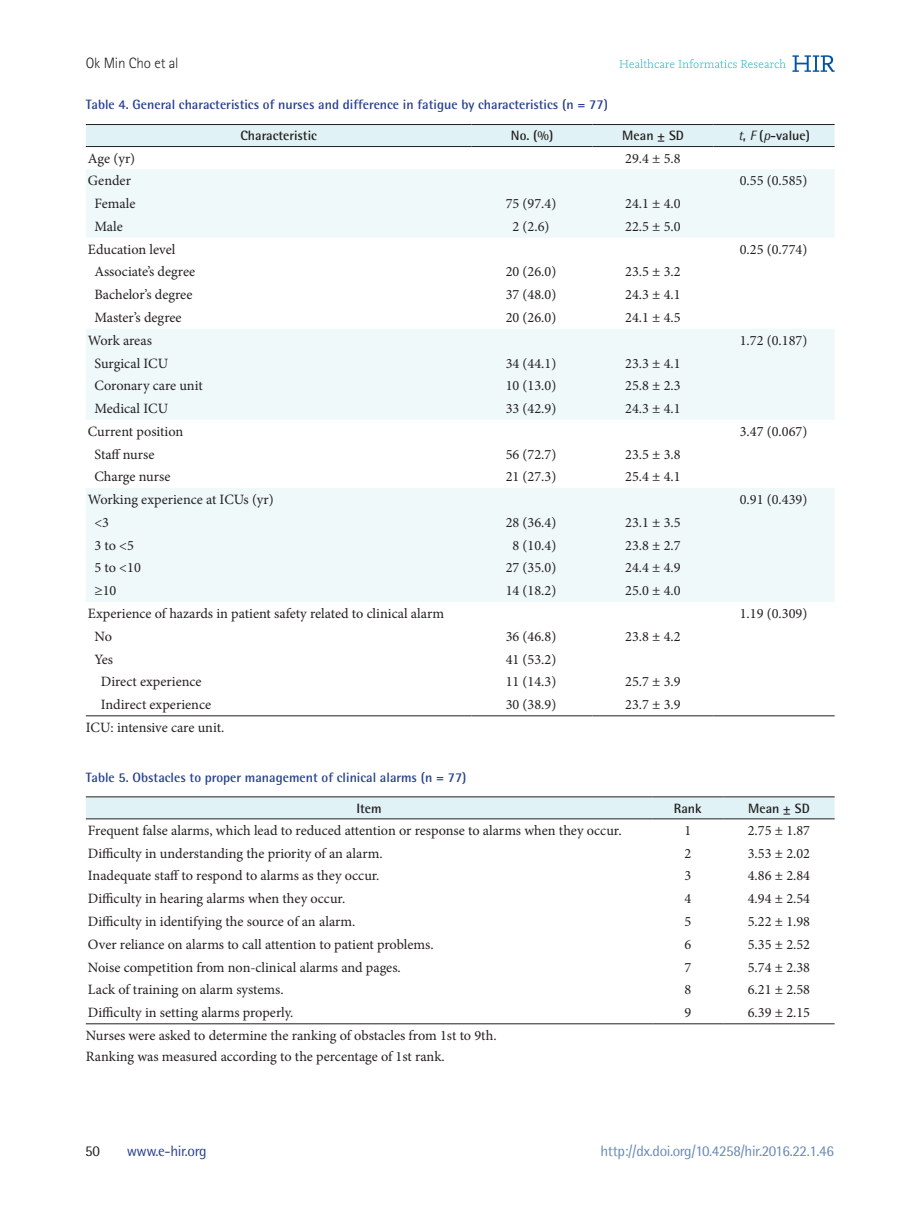
<style>
.page{position:relative;width:919px;height:1217px;background:#fff}
.page>*{position:absolute;margin:0;border:0;box-sizing:border-box;transform-origin:0 0}
.t1{font:15px "Rotis Semi Sans Std";letter-spacing:-.025em;color:#658ab5}
.t2{font:15px "Rotis Semi Sans Std";letter-spacing:-.025em;color:#253f8e}
.t3{font:300 15px "Rotis Sans Serif Std";letter-spacing:-.01em;color:#231f20}
.t4{font:15px "Rotis Semi Sans Std";color:#231f20}
.t5{font:14.25px/21px "Minion Pro";color:#231f20}
.t6{font:700 13.5px "Rotis Semi Sans Std";color:#253f8e}
.t7{font:700 13.5px "Rotis Semi Sans Std";color:#231f20}
.s1{font-weight:400;font-style:italic}
</style>
<div class="page">
<svg style="left:792px;top:55px;width:42px;height:17px"></svg>
<svg style="left:619px;top:59px;width:166px;height:9px"></svg>
<div style="left:86px;top:125px;width:748px;height:21px;background:#e0f2f5"></div>
<svg style="left:86px;top:169px;width:748px;height:433px;fill:#eff9fa"></svg>
<hr style="left:86px;top:124px;width:385px;height:1px;background:#231f20">
<hr style="left:471px;top:124px;width:121px;height:1px;background:#231f20">
<hr style="left:592px;top:124px;width:121px;height:1px;background:#231f20">
<hr style="left:713px;top:124px;width:121px;height:1px;background:#231f20">
<hr style="left:86px;top:146px;width:385px;height:1px;background:#231f20">
<hr style="left:471px;top:146px;width:121px;height:1px;background:#231f20">
<hr style="left:592px;top:146px;width:121px;height:1px;background:#231f20">
<hr style="left:713px;top:146px;width:121px;height:1px;background:#231f20">
<hr style="left:86px;top:715px;width:385px;height:1px;background:#231f20">
<hr style="left:471px;top:715px;width:121px;height:1px;background:#231f20">
<hr style="left:592px;top:715px;width:121px;height:1px;background:#231f20">
<hr style="left:713px;top:715px;width:121px;height:1px;background:#231f20">
<div style="left:86px;top:797px;width:748px;height:21px;background:#e0f2f5"></div>
<hr style="left:86px;top:796px;width:566px;height:1px;background:#231f20">
<hr style="left:652px;top:796px;width:71px;height:1px;background:#231f20">
<hr style="left:723px;top:796px;width:111px;height:1px;background:#231f20">
<hr style="left:86px;top:818px;width:566px;height:1px;background:#231f20">
<hr style="left:652px;top:818px;width:71px;height:1px;background:#231f20">
<hr style="left:723px;top:818px;width:111px;height:1px;background:#231f20">
<hr style="left:86px;top:1023px;width:566px;height:1px;background:#231f20">
<hr style="left:652px;top:1023px;width:71px;height:1px;background:#231f20">
<hr style="left:723px;top:1023px;width:111px;height:1px;background:#231f20">
<p class="t3" style="left:86px;top:54px;width:94px">Ok Min Cho et al</p>
<p class="t6" style="left:86px;top:96px;width:523px">Table 4. General characteristics of nurses and difference in fatigue by characteristics (n = 77)</p>
<p class="t7" style="left:240px;top:127px;width:78px">Characteristic</p>
<p class="t7" style="left:511px;top:127px;width:44px">No. (%)</p>
<p class="t7" style="left:622px;top:127px;width:63px">Mean ± SD</p>
<p class="t7" style="left:738px;top:127px;width:73px"><span class="s1">t</span>, <span class="s1">F</span> (<span class="s1">p</span>-value)</p>
<p class="t5" style="left:88px;top:147px;width:49px">Age (yr)</p>
<p class="t5" style="left:625px;top:147px;width:57px">29.4 ± 5.8</p>
<p class="t5" style="left:88px;top:170px;width:44px">Gender</p>
<p class="t5" style="left:739px;top:170px;width:69px">0.55 (0.585)</p>
<p class="t5" style="left:94px;top:193px;width:42px">Female</p>
<p class="t5" style="left:505px;top:193px;width:52px">75 (97.4)</p>
<p class="t5" style="left:625px;top:193px;width:57px">24.1 ± 4.0</p>
<p class="t5" style="left:94px;top:216px;width:30px">Male</p>
<p class="t5" style="left:512px;top:216px;width:38px">2 (2.6)</p>
<p class="t5" style="left:625px;top:216px;width:57px">22.5 ± 5.0</p>
<p class="t5" style="left:88px;top:238px;width:89px">Education level</p>
<p class="t5" style="left:739px;top:238px;width:69px">0.25 (0.774)</p>
<p class="t5" style="left:94px;top:261px;width:102px">Associate’s degree</p>
<p class="t5" style="left:505px;top:261px;width:52px">20 (26.0)</p>
<p class="t5" style="left:625px;top:261px;width:57px">23.5 ± 3.2</p>
<p class="t5" style="left:94px;top:284px;width:99px">Bachelor’s degree</p>
<p class="t5" style="left:505px;top:284px;width:52px">37 (48.0)</p>
<p class="t5" style="left:625px;top:284px;width:57px">24.3 ± 4.1</p>
<p class="t5" style="left:94px;top:307px;width:89px">Master’s degree</p>
<p class="t5" style="left:505px;top:307px;width:52px">20 (26.0)</p>
<p class="t5" style="left:625px;top:307px;width:57px">24.1 ± 4.5</p>
<p class="t5" style="left:88px;top:329px;width:65px">Work areas</p>
<p class="t5" style="left:739px;top:329px;width:69px">1.72 (0.187)</p>
<p class="t5" style="left:94px;top:352px;width:75px">Surgical ICU</p>
<p class="t5" style="left:505px;top:352px;width:52px">34 (44.1)</p>
<p class="t5" style="left:625px;top:352px;width:57px">23.3 ± 4.1</p>
<p class="t5" style="left:94px;top:375px;width:110px">Coronary care unit</p>
<p class="t5" style="left:505px;top:375px;width:52px">10 (13.0)</p>
<p class="t5" style="left:625px;top:375px;width:57px">25.8 ± 2.3</p>
<p class="t5" style="left:94px;top:398px;width:75px">Medical ICU</p>
<p class="t5" style="left:505px;top:398px;width:52px">33 (42.9)</p>
<p class="t5" style="left:625px;top:398px;width:57px">24.3 ± 4.1</p>
<p class="t5" style="left:88px;top:421px;width:97px">Current position</p>
<p class="t5" style="left:739px;top:421px;width:69px">3.47 (0.067)</p>
<p class="t5" style="left:94px;top:443px;width:62px">Staff nurse</p>
<p class="t5" style="left:505px;top:443px;width:52px">56 (72.7)</p>
<p class="t5" style="left:625px;top:443px;width:57px">23.5 ± 3.8</p>
<p class="t5" style="left:94px;top:466px;width:77px">Charge nurse</p>
<p class="t5" style="left:505px;top:466px;width:52px">21 (27.3)</p>
<p class="t5" style="left:625px;top:466px;width:57px">25.4 ± 4.1</p>
<p class="t5" style="left:88px;top:489px;width:187px">Working experience at ICUs (yr)</p>
<p class="t5" style="left:739px;top:489px;width:69px">0.91 (0.439)</p>
<p class="t5" style="left:94px;top:512px;width:16px">&lt;3</p>
<p class="t5" style="left:505px;top:512px;width:52px">28 (36.4)</p>
<p class="t5" style="left:625px;top:512px;width:57px">23.1 ± 3.5</p>
<p class="t5" style="left:94px;top:534px;width:41px">3 to &lt;5</p>
<p class="t5" style="left:512px;top:534px;width:45px">8 (10.4)</p>
<p class="t5" style="left:625px;top:534px;width:57px">23.8 ± 2.7</p>
<p class="t5" style="left:94px;top:557px;width:48px">5 to &lt;10</p>
<p class="t5" style="left:505px;top:557px;width:52px">27 (35.0)</p>
<p class="t5" style="left:625px;top:557px;width:57px">24.4 ± 4.9</p>
<p class="t5" style="left:94px;top:580px;width:23px">≥10</p>
<p class="t5" style="left:505px;top:580px;width:52px">14 (18.2)</p>
<p class="t5" style="left:625px;top:580px;width:57px">25.0 ± 4.0</p>
<p class="t5" style="left:88px;top:603px;width:357px">Experience of hazards in patient safety related to clinical alarm</p>
<p class="t5" style="left:739px;top:603px;width:69px">1.19 (0.309)</p>
<p class="t5" style="left:94px;top:625px;width:19px">No</p>
<p class="t5" style="left:505px;top:625px;width:52px">36 (46.8)</p>
<p class="t5" style="left:625px;top:625px;width:57px">23.8 ± 4.2</p>
<p class="t5" style="left:94px;top:648px;width:20px">Yes</p>
<p class="t5" style="left:505px;top:648px;width:52px">41 (53.2)</p>
<p class="t5" style="left:101px;top:671px;width:102px">Direct experience</p>
<p class="t5" style="left:505px;top:671px;width:52px">11 (14.3)</p>
<p class="t5" style="left:625px;top:671px;width:57px">25.7 ± 3.9</p>
<p class="t5" style="left:101px;top:694px;width:112px">Indirect experience</p>
<p class="t5" style="left:505px;top:694px;width:52px">30 (38.9)</p>
<p class="t5" style="left:625px;top:694px;width:57px">23.7 ± 3.9</p>
<p class="t5" style="left:86px;top:717px;width:140px">ICU: intensive care unit.</p>
<p class="t6" style="left:86px;top:768px;width:382px">Table 5. Obstacles to proper management of clinical alarms (n = 77)</p>
<p class="t7" style="left:356px;top:799px;width:27px">Item</p>
<p class="t7" style="left:674px;top:799px;width:29px">Rank</p>
<p class="t7" style="left:748px;top:799px;width:63px">Mean ± SD</p>
<p class="t5" style="left:88px;top:819px;width:535px">Frequent false alarms, which lead to reduced attention or response to alarms when they occur.</p>
<p class="t5" style="left:684px;top:819px;width:8px">1</p>
<p class="t5" style="left:747px;top:819px;width:64px">2.75 ± 1.87</p>
<p class="t5" style="left:88px;top:842px;width:296px">Difficulty in understanding the priority of an alarm.</p>
<p class="t5" style="left:684px;top:842px;width:8px">2</p>
<p class="t5" style="left:747px;top:842px;width:64px">3.53 ± 2.02</p>
<p class="t5" style="left:88px;top:865px;width:293px">Inadequate staff to respond to alarms as they occur.</p>
<p class="t5" style="left:684px;top:865px;width:8px">3</p>
<p class="t5" style="left:747px;top:865px;width:64px">4.86 ± 2.84</p>
<p class="t5" style="left:88px;top:888px;width:259px">Difficulty in hearing alarms when they occur.</p>
<p class="t5" style="left:684px;top:888px;width:8px">4</p>
<p class="t5" style="left:747px;top:888px;width:64px">4.94 ± 2.54</p>
<p class="t5" style="left:88px;top:910px;width:269px">Difficulty in identifying the source of an alarm.</p>
<p class="t5" style="left:684px;top:910px;width:8px">5</p>
<p class="t5" style="left:747px;top:910px;width:64px">5.22 ± 1.98</p>
<p class="t5" style="left:88px;top:933px;width:347px">Over reliance on alarms to call attention to patient problems.</p>
<p class="t5" style="left:684px;top:933px;width:8px">6</p>
<p class="t5" style="left:747px;top:933px;width:64px">5.35 ± 2.52</p>
<p class="t5" style="left:88px;top:956px;width:314px">Noise competition from non-clinical alarms and pages.</p>
<p class="t5" style="left:684px;top:956px;width:8px">7</p>
<p class="t5" style="left:747px;top:956px;width:64px">5.74 ± 2.38</p>
<p class="t5" style="left:88px;top:979px;width:197px">Lack of training on alarm systems.</p>
<p class="t5" style="left:684px;top:979px;width:8px">8</p>
<p class="t5" style="left:747px;top:979px;width:64px">6.21 ± 2.58</p>
<p class="t5" style="left:88px;top:1001px;width:207px">Difficulty in setting alarms properly.</p>
<p class="t5" style="left:684px;top:1001px;width:8px">9</p>
<p class="t5" style="left:747px;top:1001px;width:64px">6.39 ± 2.15</p>
<p class="t5" style="left:86px;top:1024px;width:412px">Nurses were asked to determine the ranking of obstacles from 1st to 9th.<br>Ranking was measured according to the percentage of 1st rank.</p>
<p class="t4" style="left:85px;top:1141px;width:16px">50</p>
<p class="t2" style="left:127px;top:1141px;width:81px">www.e-hir.org</p>
<p class="t1" style="left:600px;top:1141px;width:235px">http://dx.doi.org/10.4258/hir.2016.22.1.46</p>
</div>
